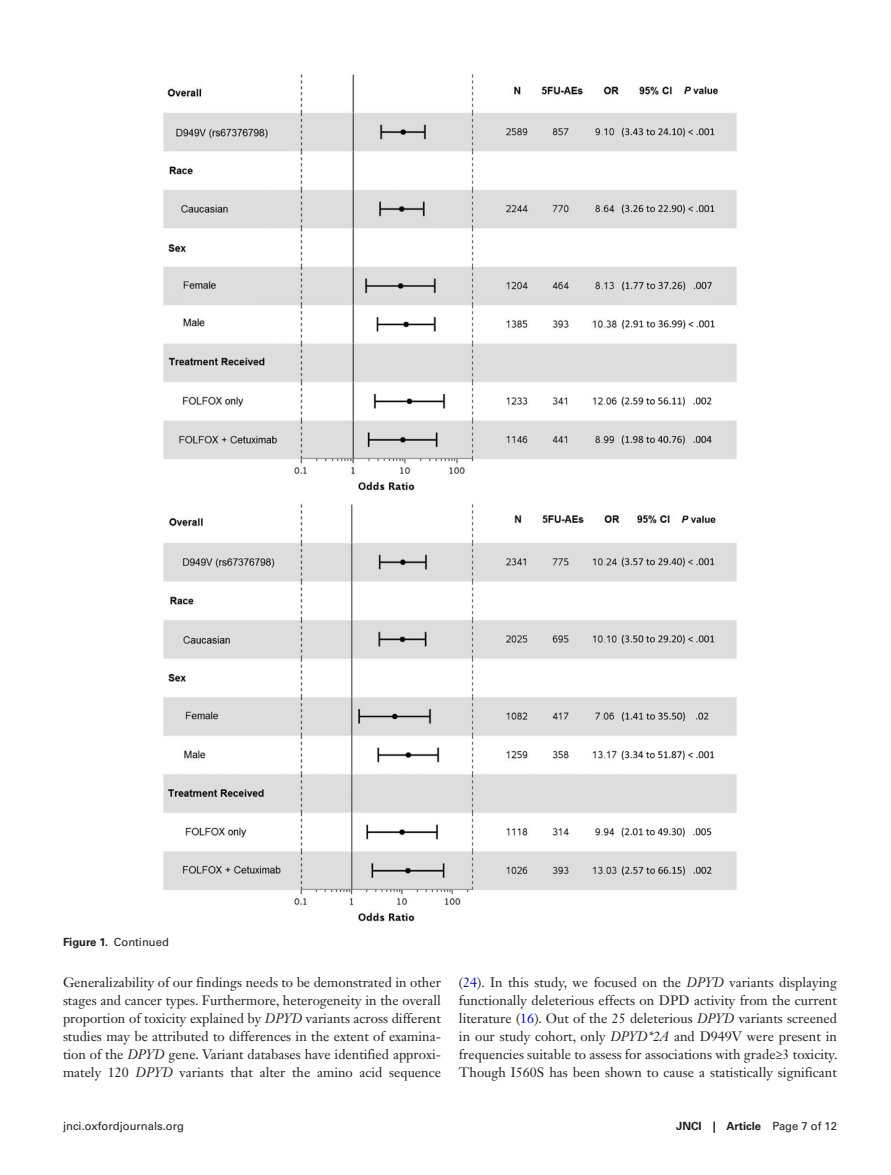
<style>
.page{position:relative;width:891px;height:1175px;background:#fff}
.page>*{position:absolute;margin:0;border:0;box-sizing:border-box;transform-origin:0 0}
.t1{font:13.5px/18px "Janson Text LT Std";color:#231f20;text-align:justify}
.t2{font:11.25px "Univers LT Std";color:#231f20}
.t3{font:700 11.25px "Univers LT Std";color:#231f20}
.s1{font-weight:700}
.s2{font-style:italic}
.s3{color:#00f}
.s4{font-weight:400}
</style>
<div class="page">
<img style="left:163px;top:74px;width:574px;height:417px">
<img style="left:163px;top:504px;width:574px;height:417px">
<p class="t2" style="left:63px;top:935px;width:107px"><span class="s1">Figure 1.</span> Continued</p>
<p class="t1" style="left:63px;top:973px;width:380px">Generalizability of our findings needs to be demonstrated in other stages and cancer types. Furthermore, heterogeneity in the overall proportion of toxicity explained by <span class="s2">DPYD</span> variants across different studies may be attributed to differences in the extent of examina&shy;tion of the <span class="s2">DPYD</span> gene. Variant databases have identified approxi&shy;mately 120 <span class="s2">DPYD</span> variants that alter the amino acid sequence</p>
<p class="t1" style="left:459px;top:973px;width:380px">(<span class="s3">24</span>). In this study, we focused on the <span class="s2">DPYD</span> variants displaying functionally deleterious effects on DPD activity from the current literature (<span class="s3">16</span>). Out of the 25 deleterious <span class="s2">DPYD</span> variants screened in our study cohort, only <span class="s2">DPYD*2A</span> and D949V were present in frequencies suitable to assess for associations with grade≥3 toxicity.<br>Though I560S has been shown to cause a statistically significant</p>
<p class="t2" style="left:63px;top:1119px;width:123px">jnci.oxfordjournals.org</p>
<p class="t3" style="left:676px;top:1119px;width:162px">JNCI | Article <span class="s4">Page 7 of 12</span></p>
</div>
